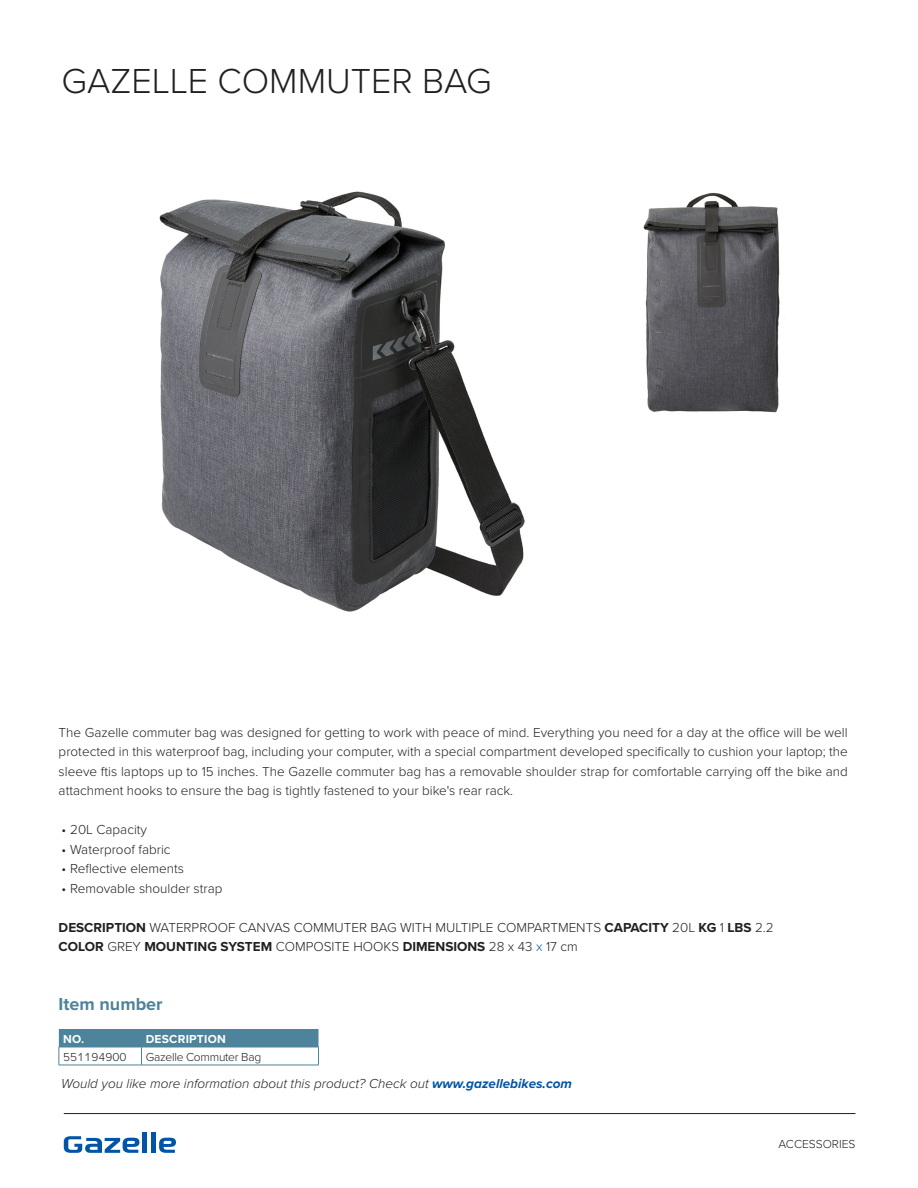
<style>
.page{position:relative;width:918px;height:1188px;background:#fff}
.page>*{position:absolute;margin:0;border:0;box-sizing:border-box;transform-origin:0 0}
.t1{font:300 36px "Proxima Nova";color:#231f20}
.t2{font:700 18px "Proxima Nova";color:#4d839b}
.Body_Italic{font:300 13.5px/19.5px "Proxima Nova";color:#231f20;text-align:justify}
.Body_Italic-2{font:italic 300 13.5px "Proxima Nova";color:#231f20}
.Body_Italic-3{font:700 13.5px "Proxima Nova";color:#231f20}
.SpecificationTableCe{font:300 12px "Proxima Nova";letter-spacing:-.02em;color:#231f20}
.SpecificationTableHe{font:700 12px "Proxima Nova";letter-spacing:.02em;color:#fff}
.Paginacijfer{font:300 12px "Proxima Nova";color:#231f20}
.SpecificationTableCe-2{font:300 12px "Proxima Nova";color:#231f20}
.s1{font-weight:700}
.s2{font-weight:300}
.s3{font-weight:300;color:#0154a6}
.s4{font-weight:700;color:#0154a6}
</style>
<div class="page">
<svg style="left:59px;top:1029px;width:260px;height:36px"></svg>
<hr style="left:59px;top:1065px;width:83px;height:1px;background:#4d839b">
<hr style="left:142px;top:1065px;width:177px;height:1px;background:#4d839b">
<img style="left:643px;top:193px;width:137px;height:220px">
<img style="left:159px;top:191px;width:366px;height:421px">
<svg style="left:159px;top:1138px;width:17px;height:15px"></svg>
<div style="left:142px;top:1133px;width:5px;height:20px;background:#0154a6"></div>
<svg style="left:64px;top:1136px;width:75px;height:17px"></svg>
<div style="left:151px;top:1133px;width:5px;height:20px;background:#0154a6"></div>
<hr style="left:64px;top:1113px;width:791px;height:1px;background:#231f20">
<p class="t1" style="left:62px;top:54px;width:432px">GAZELLE COMMUTER BAG</p>
<p class="Body_Italic" style="left:59px;top:722px;width:791px">The Gazelle commuter bag was designed for getting to work with peace of mind. Everything you need for a day at the office will be well protected in this waterproof bag, including your computer, with a special compartment developed specifically to cushion your laptop; the sleeve ftis laptops up to 15 inches. The Gazelle commuter bag has a removable shoulder strap for comfortable carrying off the bike and attachment hooks to ensure the bag is tightly fastened to your bike's rear rack.</p>
<p class="Body_Italic" style="left:62px;top:819px;width:87px">• 20L Capacity</p>
<p class="Body_Italic" style="left:62px;top:839px;width:110px">• Waterproof fabric</p>
<p class="Body_Italic" style="left:62px;top:858px;width:124px">• Reflective elements</p>
<p class="Body_Italic" style="left:62px;top:878px;width:162px">• Removable shoulder strap</p>
<p class="Body_Italic" style="left:59px;top:917px;width:717px"><span class="s1">DESCRIPTION</span> WATERPROOF CANVAS COMMUTER BAG WITH MULTIPLE COMPARTMENTS <span class="s1">CAPACITY</span> 20L <span class="s1">KG</span> 1 <span class="s1">LBS</span> 2.2</p>
<p class="Body_Italic-3" style="left:59px;top:936px;width:521px">COLOR <span class="s2">GREY</span> MOUNTING SYSTEM <span class="s2">COMPOSITE HOOKS</span> DIMENSIONS <span class="s2">28 x 43</span> <span class="s3">x</span> <span class="s2">17 cm</span></p>
<p class="t2" style="left:59px;top:990px;width:106px">Item number</p>
<p class="SpecificationTableHe" style="left:63px;top:1030px;width:23px">NO.</p>
<p class="SpecificationTableHe" style="left:146px;top:1030px;width:82px">DESCRIPTION</p>
<p class="SpecificationTableCe-2" style="left:63px;top:1048px;width:65px">551194900</p>
<p class="SpecificationTableCe" style="left:146px;top:1048px;width:117px">Gazelle Commuter Bag</p>
<p class="Body_Italic-2" style="left:61px;top:1073px;width:512px">Would you like more information about this product? Check out <span class="s4">www.gazellebikes.com</span></p>
<p class="Paginacijfer" style="left:779px;top:1135px;width:78px">ACCESSORIES</p>
</div>
